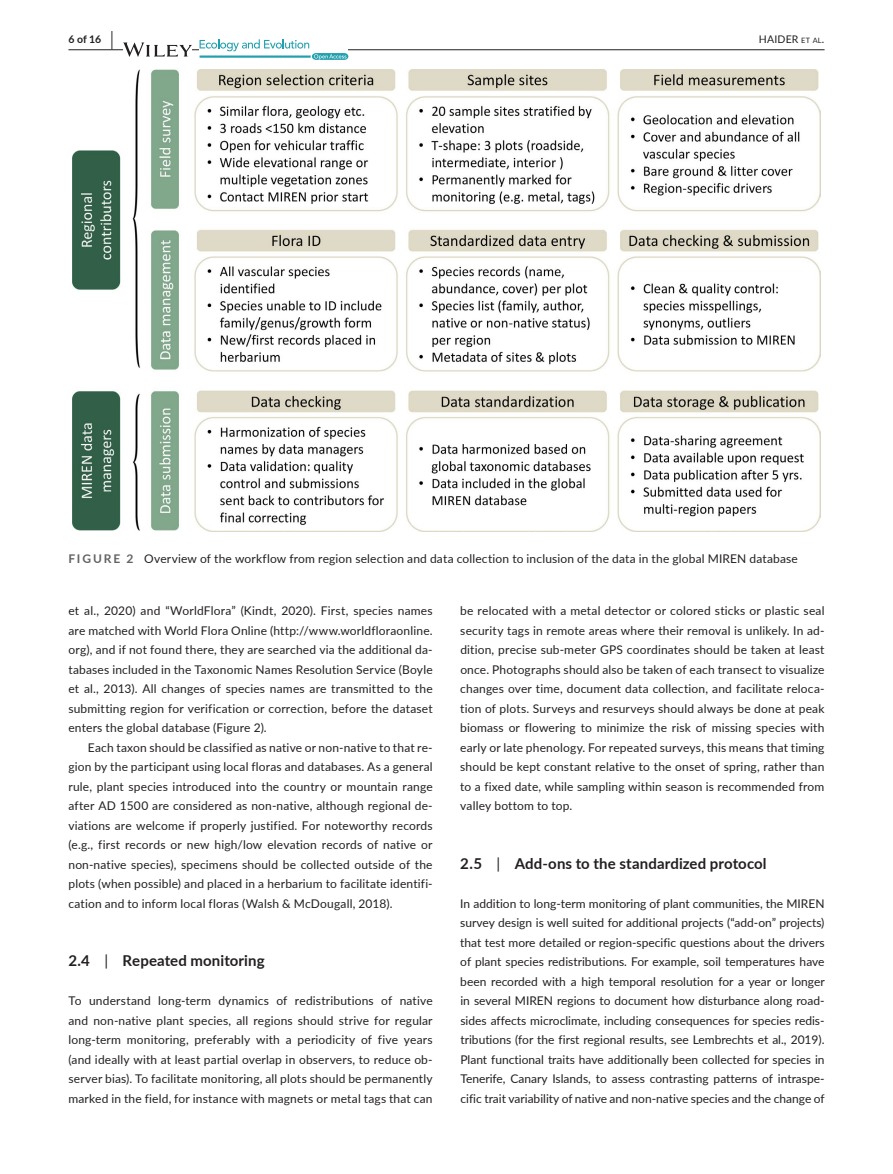
<style>
.page{position:relative;width:893px;height:1174px;background:#fff}
.page>*{position:absolute;margin:0;border:0;box-sizing:border-box;transform-origin:0 0}
.t1{font:700 15px "Lato";letter-spacing:.01em;color:#231f20}
.t2{font:12px/19.5px "Lato";letter-spacing:.015em;color:#231f20;text-align:justify}
.t3{font:10.5px "Lato";letter-spacing:.02em;color:#231f20}
.t4{font:700 10.5px "Lato";color:#231f20}
.s1{font-size:19.5px}
.s2{font-size:7.35px}
.s3{font-weight:700;color:#636366}
.s4{font-weight:400}
</style>
<div class="page">
<hr style="left:68px;top:49px;width:756px;height:1px;background:#231f20">
<svg style="left:123px;top:42px;width:69px;height:15px"></svg>
<svg style="left:200px;top:39px;width:148px;height:21px"></svg>
<img style="left:72px;top:69px;width:749px;height:462px">
<p class="t4" style="left:68px;top:31px;width:46px">6 of 16 <span class="s1">|</span></p>
<p class="t3" style="left:759px;top:31px;width:67px">HAIDER <span class="s2">et al</span>.</p>
<p class="t2" style="left:68px;top:549px;width:731px"><span class="s3">FIGURE 2</span> Overview of the workflow from region selection and data collection to inclusion of the data in the global MIREN database</p>
<p class="t2" style="left:68px;top:600px;width:366px">et al., 2020) and “WorldFlora” (Kindt, 2020). First, species names are matched with World Flora Online (http://www.worldfloraonline. org), and if not found there, they are searched via the additional da&shy;tabases included in the Taxonomic Names Resolution Service (Boyle et al., 2013). All changes of species names are transmitted to the submitting region for verification or correction, before the dataset enters the global database (Figure 2).</p>
<p class="t2" style="left:68px;top:737px;width:366px;text-indent:20px">Each taxon should be classified as native or non-native to that re&shy;gion by the participant using local floras and databases. As a general rule, plant species introduced into the country or mountain range after AD 1500 are considered as non-native, although regional de&shy;viations are welcome if properly justified. For noteworthy records (e.g., first records or new high/low elevation records of native or non-native species), specimens should be collected outside of the plots (when possible) and placed in a herbarium to facilitate identifi&shy;cation and to inform local floras (Walsh &amp; McDougall, 2018).</p>
<p class="t1" style="left:68px;top:950px;width:198px">2.4 <span class="s4">|</span> Repeated monitoring</p>
<p class="t2" style="left:68px;top:990px;width:366px">To understand long-term dynamics of redistributions of native and non-native plant species, all regions should strive for regular long-term monitoring, preferably with a periodicity of five years (and ideally with at least partial overlap in observers, to reduce ob&shy;server bias). To facilitate monitoring, all plots should be permanently marked in the field, for instance with magnets or metal tags that can</p>
<p class="t2" style="left:460px;top:600px;width:366px">be relocated with a metal detector or colored sticks or plastic seal security tags in remote areas where their removal is unlikely. In ad&shy;dition, precise sub-meter GPS coordinates should be taken at least once. Photographs should also be taken of each transect to visualize changes over time, document data collection, and facilitate reloca&shy;tion of plots. Surveys and resurveys should always be done at peak biomass or flowering to minimize the risk of missing species with early or late phenology. For repeated surveys, this means that timing should be kept constant relative to the onset of spring, rather than to a fixed date, while sampling within season is recommended from valley bottom to top.</p>
<p class="t1" style="left:460px;top:852px;width:308px">2.5 <span class="s4">|</span> Add-ons to the standardized protocol</p>
<p class="t2" style="left:460px;top:893px;width:366px">In addition to long-term monitoring of plant communities, the MIREN survey design is well suited for additional projects (“add-on” projects) that test more detailed or region-specific questions about the drivers of plant species redistributions. For example, soil temperatures have been recorded with a high temporal resolution for a year or longer in several MIREN regions to document how disturbance along road&shy;sides affects microclimate, including consequences for species redis&shy;tributions (for the first regional results, see Lembrechts et al., 2019).<br>Plant functional traits have additionally been collected for species in Tenerife, Canary Islands, to assess contrasting patterns of intraspe&shy;cific trait variability of native and non-native species and the change of</p>
</div>
